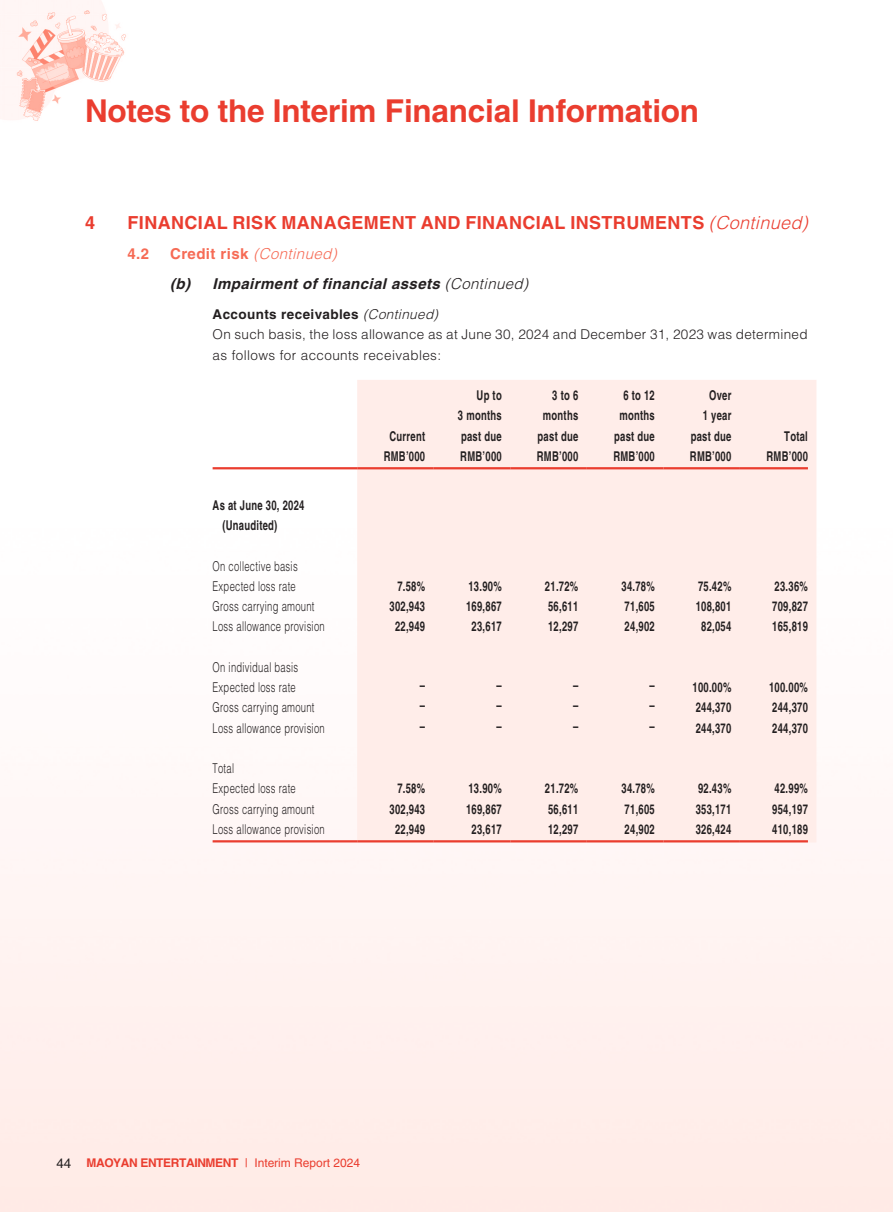
<style>
.page{position:relative;width:893px;height:1212px;background:#fff}
.page>*{position:absolute;margin:0;border:0;box-sizing:border-box;transform-origin:0 0}
.t1{font:700 31.5px "Helvetica LT Std";letter-spacing:-.005em;color:#ea3d2f}
._01_Head1{font:700 18px "Helvetica LT Std";letter-spacing:.02em;color:#ea3d2f}
._03_Head3{font:italic 700 15px "Helvetica LT Std";color:#231f20}
._02_Head2{font:italic 300 15px "Helvetica LT Std";color:#f66b55}
._02_Head2-2{font:700 15px "Helvetica LT Std";color:#f66b55}
._50_Table{font:700 13.5px "Helvetica LT Std";letter-spacing:.03em;color:#231f20;scale:.7 1}
._50_Table-2{font:300 13.5px "Helvetica LT Std";letter-spacing:.03em;color:#231f20;scale:.7 1}
._00_Body{font:300 13.5px/20.2px "Helvetica LT Std";letter-spacing:.025em;color:#231f20}
._04_Head4{font:700 13.5px "Helvetica LT Std";letter-spacing:.03em;color:#231f20}
.t2{font:700 12px "Helvetica LT Std";letter-spacing:-.03em;color:#ea3d2f}
.s1{font-weight:300;font-style:italic}
.s2{font-weight:700;font-style:normal}
.s3{font-weight:300}
.s4{font-weight:400;font-size:13.5px;color:#231f20}
.s5{font-weight:400}
</style>
<div class="page">
<img style="left:0;top:0;width:893px;height:1212px">
<div style="left:357px;top:380px;width:459px;height:462px;background:#ffede9"></div>
<hr style="left:213px;top:467px;width:144px;height:2px;background:#ea3d2f">
<hr style="left:357px;top:467px;width:77px;height:2px;background:#ea3d2f">
<hr style="left:434px;top:467px;width:76px;height:2px;background:#ea3d2f">
<hr style="left:510px;top:467px;width:77px;height:2px;background:#ea3d2f">
<hr style="left:587px;top:467px;width:76px;height:2px;background:#ea3d2f">
<hr style="left:663px;top:467px;width:77px;height:2px;background:#ea3d2f">
<hr style="left:740px;top:467px;width:68px;height:2px;background:#ea3d2f">
<hr style="left:213px;top:840px;width:144px;height:2px;background:#ea3d2f">
<hr style="left:357px;top:840px;width:77px;height:2px;background:#ea3d2f">
<hr style="left:434px;top:840px;width:76px;height:2px;background:#ea3d2f">
<hr style="left:510px;top:840px;width:77px;height:2px;background:#ea3d2f">
<hr style="left:587px;top:840px;width:76px;height:2px;background:#ea3d2f">
<hr style="left:663px;top:840px;width:77px;height:2px;background:#ea3d2f">
<hr style="left:740px;top:840px;width:68px;height:2px;background:#ea3d2f">
<h1 class="t1" style="left:85px;top:91px;width:616px">Notes to the Interim Financial Information</h1>
<p class="_01_Head1" style="left:85px;top:211px;width:12px">4</p>
<p class="_01_Head1" style="left:128px;top:211px;width:687px">FINANCIAL RISK MANAGEMENT AND FINANCIAL INSTRUMENTS <span class="s1">(Continued)</span></p>
<p class="_02_Head2-2" style="left:128px;top:244px;width:23px">4.2</p>
<p class="_02_Head2" style="left:170px;top:244px;width:172px"><span class="s2">C r e d i t r i s k</span> (Continued)</p>
<p class="_03_Head3" style="left:170px;top:275px;width:364px">(b) Impairmentoffinancialassets <span class="s3">(Continued)</span></p>
<p class="_04_Head4" style="left:213px;top:306px;width:231px">Accounts receivables <span class="s1">(Continued)</span></p>
<p class="_00_Body" style="left:213px;top:324px;width:597px">On such basis, the loss allowance as at June 30, 2024 and December 31, 2023 was determined as follows for accounts receivables:</p>
<p class="_50_Table" style="left:389px;top:428px;width:53px">Current</p>
<p class="_50_Table" style="left:477px;top:387px;width:38px">Up to</p>
<p class="_50_Table" style="left:458px;top:407px;width:64px">3 months</p>
<p class="_50_Table" style="left:461px;top:428px;width:60px">past due</p>
<p class="_50_Table" style="left:552px;top:387px;width:39px">3 to 6</p>
<p class="_50_Table" style="left:543px;top:407px;width:52px">months</p>
<p class="_50_Table" style="left:538px;top:428px;width:60px">past due</p>
<p class="_50_Table" style="left:623px;top:387px;width:47px">6 to 12</p>
<p class="_50_Table" style="left:619px;top:407px;width:52px">months</p>
<p class="_50_Table" style="left:614px;top:428px;width:60px">past due</p>
<p class="_50_Table" style="left:709px;top:387px;width:33px">Over</p>
<p class="_50_Table" style="left:703px;top:407px;width:42px">1 year</p>
<p class="_50_Table" style="left:691px;top:428px;width:60px">past due</p>
<p class="_50_Table" style="left:784px;top:428px;width:35px">Total</p>
<p class="_50_Table" style="left:384px;top:448px;width:61px">RMB’000</p>
<p class="_50_Table" style="left:460px;top:448px;width:61px">RMB’000</p>
<p class="_50_Table" style="left:537px;top:448px;width:61px">RMB’000</p>
<p class="_50_Table" style="left:613px;top:448px;width:61px">RMB’000</p>
<p class="_50_Table" style="left:690px;top:448px;width:61px">RMB’000</p>
<p class="_50_Table" style="left:766px;top:448px;width:61px">RMB’000</p>
<p class="_50_Table" style="left:213px;top:497px;width:133px">As at June 30, 2024</p>
<p class="_50_Table" style="left:222px;top:517px;width:80px">(Unaudited)</p>
<p class="_50_Table-2" style="left:213px;top:557px;width:123px">On collective basis</p>
<p class="_50_Table-2" style="left:213px;top:578px;width:120px">Expected loss rate</p>
<p class="_50_Table" style="left:397px;top:578px;width:41px">7.58%</p>
<p class="_50_Table" style="left:468px;top:578px;width:49px">13.90%</p>
<p class="_50_Table" style="left:545px;top:578px;width:49px">21.72%</p>
<p class="_50_Table" style="left:621px;top:578px;width:49px">34.78%</p>
<p class="_50_Table" style="left:698px;top:578px;width:49px">75.42%</p>
<p class="_50_Table" style="left:775px;top:578px;width:49px">23.36%</p>
<p class="_50_Table-2" style="left:213px;top:598px;width:147px">Gross carrying amount</p>
<p class="_50_Table" style="left:389px;top:598px;width:53px">302,943</p>
<p class="_50_Table" style="left:466px;top:598px;width:53px">169,867</p>
<p class="_50_Table" style="left:548px;top:598px;width:45px">56,611</p>
<p class="_50_Table" style="left:625px;top:598px;width:45px">71,605</p>
<p class="_50_Table" style="left:696px;top:598px;width:53px">108,801</p>
<p class="_50_Table" style="left:772px;top:598px;width:53px">709,827</p>
<p class="_50_Table-2" style="left:213px;top:618px;width:162px">Loss allowance provision</p>
<p class="_50_Table" style="left:395px;top:618px;width:45px">22,949</p>
<p class="_50_Table" style="left:472px;top:618px;width:45px">23,617</p>
<p class="_50_Table" style="left:548px;top:618px;width:45px">12,297</p>
<p class="_50_Table" style="left:625px;top:618px;width:45px">24,902</p>
<p class="_50_Table" style="left:701px;top:618px;width:45px">82,054</p>
<p class="_50_Table" style="left:772px;top:618px;width:53px">165,819</p>
<p class="_50_Table-2" style="left:213px;top:659px;width:124px">On individual basis</p>
<p class="_50_Table-2" style="left:213px;top:679px;width:120px">Expected loss rate</p>
<p class="_50_Table" style="left:420px;top:677px;width:9px">–</p>
<p class="_50_Table" style="left:496px;top:677px;width:9px">–</p>
<p class="_50_Table" style="left:573px;top:677px;width:9px">–</p>
<p class="_50_Table" style="left:650px;top:677px;width:9px">–</p>
<p class="_50_Table" style="left:692px;top:679px;width:57px">100.00%</p>
<p class="_50_Table" style="left:769px;top:679px;width:57px">100.00%</p>
<p class="_50_Table-2" style="left:213px;top:699px;width:147px">Gross carrying amount</p>
<p class="_50_Table" style="left:420px;top:697px;width:9px">–</p>
<p class="_50_Table" style="left:496px;top:697px;width:9px">–</p>
<p class="_50_Table" style="left:573px;top:697px;width:9px">–</p>
<p class="_50_Table" style="left:650px;top:697px;width:9px">–</p>
<p class="_50_Table" style="left:696px;top:699px;width:53px">244,370</p>
<p class="_50_Table" style="left:772px;top:699px;width:53px">244,370</p>
<p class="_50_Table-2" style="left:213px;top:719px;width:162px">Loss allowance provision</p>
<p class="_50_Table" style="left:420px;top:718px;width:9px">–</p>
<p class="_50_Table" style="left:496px;top:718px;width:9px">–</p>
<p class="_50_Table" style="left:573px;top:718px;width:9px">–</p>
<p class="_50_Table" style="left:650px;top:718px;width:9px">–</p>
<p class="_50_Table" style="left:696px;top:720px;width:53px">244,370</p>
<p class="_50_Table" style="left:772px;top:720px;width:53px">244,370</p>
<p class="_50_Table-2" style="left:213px;top:760px;width:32px">Total</p>
<p class="_50_Table-2" style="left:213px;top:780px;width:120px">Expected loss rate</p>
<p class="_50_Table" style="left:397px;top:780px;width:41px">7.58%</p>
<p class="_50_Table" style="left:468px;top:780px;width:49px">13.90%</p>
<p class="_50_Table" style="left:545px;top:780px;width:49px">21.72%</p>
<p class="_50_Table" style="left:621px;top:780px;width:49px">34.78%</p>
<p class="_50_Table" style="left:698px;top:780px;width:49px">92.43%</p>
<p class="_50_Table" style="left:775px;top:780px;width:49px">42.99%</p>
<p class="_50_Table-2" style="left:213px;top:800px;width:147px">Gross carrying amount</p>
<p class="_50_Table" style="left:389px;top:801px;width:53px">302,943</p>
<p class="_50_Table" style="left:466px;top:801px;width:53px">169,867</p>
<p class="_50_Table" style="left:548px;top:801px;width:45px">56,611</p>
<p class="_50_Table" style="left:625px;top:801px;width:45px">71,605</p>
<p class="_50_Table" style="left:696px;top:801px;width:53px">353,171</p>
<p class="_50_Table" style="left:772px;top:801px;width:53px">954,197</p>
<p class="_50_Table-2" style="left:213px;top:821px;width:162px">Loss allowance provision</p>
<p class="_50_Table" style="left:395px;top:821px;width:45px">22,949</p>
<p class="_50_Table" style="left:472px;top:821px;width:45px">23,617</p>
<p class="_50_Table" style="left:548px;top:821px;width:45px">12,297</p>
<p class="_50_Table" style="left:625px;top:821px;width:45px">24,902</p>
<p class="_50_Table" style="left:696px;top:821px;width:53px">326,424</p>
<p class="_50_Table" style="left:772px;top:821px;width:53px">410,189</p>
<p class="t2" style="left:57px;top:1155px;width:305px"><span class="s4">44</span> MAOYAN ENTERTAINMENT <span class="s5">| Interim Report 2024</span></p>
</div>
